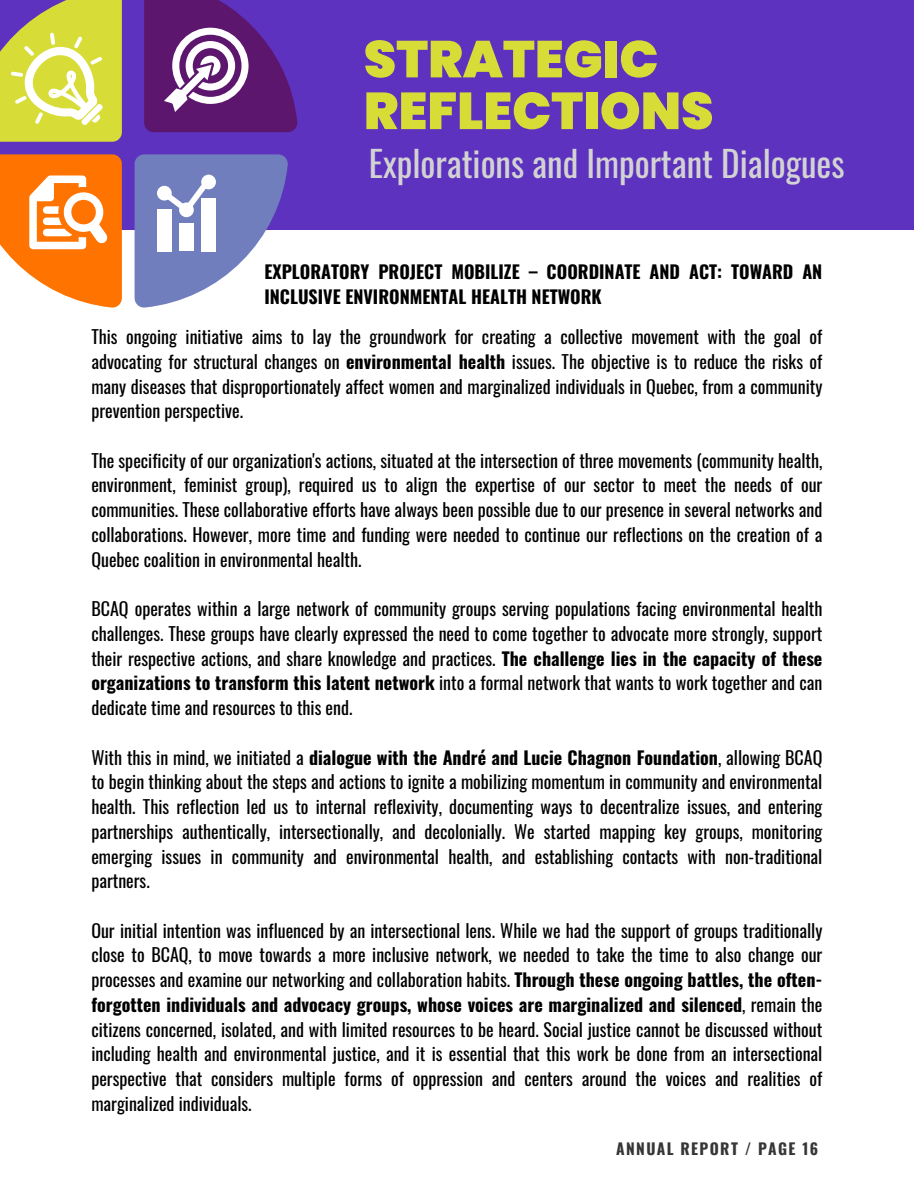
<style>
.page{position:relative;width:914px;height:1186px;background:#fff}
.page>*{position:absolute;margin:0;border:0;box-sizing:border-box;transform-origin:0 0}
.t1{font:900 51.75px/51.8px "Poppins";color:#d8dc36}
.t2{font:35.25px "Oswald";color:#d3d2d2}
.t3{font:18px/24.8px "Oswald";color:#000;text-align:justify}
.t4{font:700 18px/24.8px "Oswald";color:#000}
.t5{font:700 15.45px "Oswald";letter-spacing:.09em;color:#363636}
.s1{font-weight:700}
</style>
<div class="page">
<div style="left:0;top:0;width:914px;height:230px;background:#5c32bf"></div>
<svg style="left:144px;top:0;width:154px;height:132px"></svg>
<svg style="left:135px;top:154px;width:153px;height:154px"></svg>
<div style="left:179px;top:202px;width:15px;height:15px;background:#fff;border-radius:50%"></div>
<div style="left:201px;top:175px;width:15px;height:14px;background:#fff;border-radius:50%"></div>
<div style="left:157px;top:186px;width:15px;height:14px;background:#fff;border-radius:50%"></div>
<div style="left:157px;top:209px;width:15px;height:42px;background:#fff"></div>
<div style="left:179px;top:224px;width:15px;height:27px;background:#fff"></div>
<div style="left:201px;top:198px;width:15px;height:53px;background:#fff"></div>
<svg style="left:0;top:154px;width:122px;height:154px"></svg>
<svg style="left:0;top:0;width:122px;height:142px;background:#d3d25f"></svg>
<p class="t1" style="left:364px;top:33px;width:351px">STRATEGIC<br>REFLECTIONS</p>
<p class="t2" style="left:369px;top:136px;width:477px">Explorations and Important Dialogues</p>
<p class="t4" style="left:264px;top:258px;width:559px">EXPLORATORY PROJECT MOBILIZE – COORDINATE AND ACT: TOWARD AN<br>INCLUSIVE ENVIRONMENTAL HEALTH NETWORK</p>
<p class="t3" style="left:91px;top:323px;width:732px">This ongoing initiative aims to lay the groundwork for creating a collective movement with the goal of advocating for structural changes on <span class="s1">environmental health</span> issues. The objective is to reduce the risks of many diseases that disproportionately affect women and marginalized individuals in Quebec, from a community prevention perspective.</p>
<p class="t3" style="left:91px;top:447px;width:732px">The specificity of our organization's actions, situated at the intersection of three movements (community health, environment, feminist group), required us to align the expertise of our sector to meet the needs of our communities. These collaborative efforts have always been possible due to our presence in several networks and collaborations. However, more time and funding were needed to continue our reflections on the creation of a Quebec coalition in environmental health.</p>
<p class="t3" style="left:91px;top:596px;width:732px">BCAQ operates within a large network of community groups serving populations facing environmental health challenges. These groups have clearly expressed the need to come together to advocate more strongly, support their respective actions, and share knowledge and practices. <span class="s1">The challenge lies in the capacity of these organizations to transform this latent network</span> into a formal network that wants to work together and can dedicate time and resources to this end.</p>
<p class="t3" style="left:91px;top:744px;width:732px">With this in mind, we initiated a <span class="s1">dialogue with the André and Lucie Chagnon Foundation</span>, allowing BCAQ to begin thinking about the steps and actions to ignite a mobilizing momentum in community and environmental health. This reflection led us to internal reflexivity, documenting ways to decentralize issues, and entering partnerships authentically, intersectionally, and decolonially. We started mapping key groups, monitoring emerging issues in community and environmental health, and establishing contacts with non-traditional partners.</p>
<p class="t3" style="left:91px;top:917px;width:732px">Our initial intention was influenced by an intersectional lens. While we had the support of groups traditionally close to BCAQ, to move towards a more inclusive network, we needed to take the time to also change our processes and examine our networking and collaboration habits. <span class="s1">Through these ongoing battles, the often&shy;forgotten individuals and advocacy groups, whose voices are marginalized and silenced</span>, remain the citizens concerned, isolated, and with limited resources to be heard. Social justice cannot be discussed without including health and environmental justice, and it is essential that this work be done from an intersectional perspective that considers multiple forms of oppression and centers around the voices and realities of marginalized individuals.</p>
<p class="t5" style="left:616px;top:1136px;width:203px">ANNUAL REPORT / PAGE 16</p>
</div>
